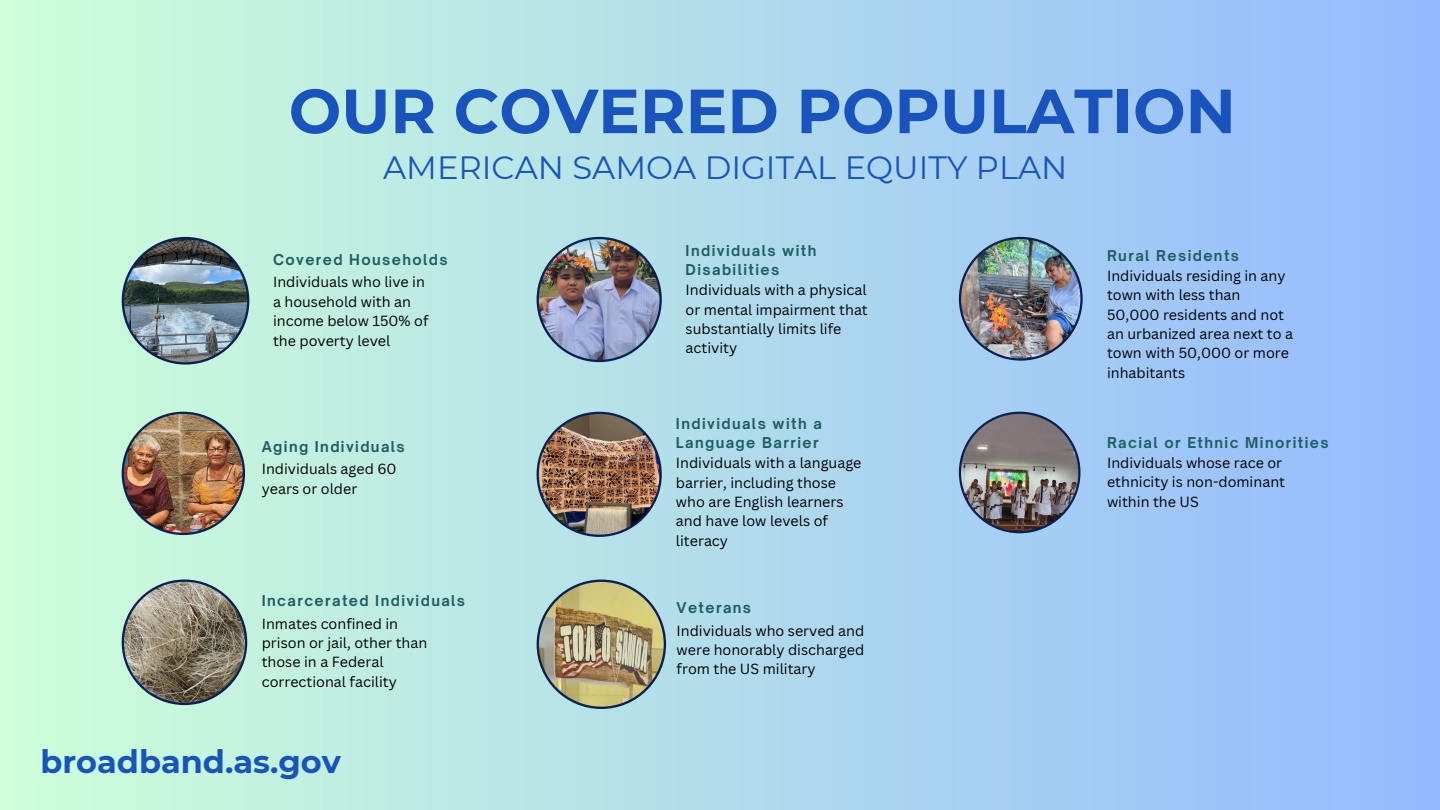
<style>
.page{position:relative;width:1440px;height:810px;background:#fff}
.page>*{position:absolute;margin:0;border:0;box-sizing:border-box;transform-origin:0 0}
.t1{font:700 62.2px "Montserrat";color:#1954be}
.t2{font:32.2px "Montserrat";color:#1954be}
.t3{font:700 32px "Montserrat";color:#1954be}
.t4{font:14.3px/19.3px "Canva Sans";color:#000}
.t5{font:700 14.3px/19.3px "Open Sauce One";letter-spacing:.1em;color:#205e61}
</style>
<div class="page">
<div style="left:0;top:0;width:1440px;height:810px;background:linear-gradient(to right,#cdffd8,#95bafe)"></div>
<img style="left:122px;top:237px;width:127px;height:128px">
<img style="left:122px;top:412px;width:123px;height:123px">
<svg style="left:122px;top:579px;width:125px;height:126px;background:#919685"></svg>
<img style="left:537px;top:580px;width:129px;height:129px">
<img style="left:537px;top:237px;width:125px;height:125px">
<img style="left:537px;top:412px;width:125px;height:125px">
<img style="left:959px;top:237px;width:124px;height:124px">
<img style="left:959px;top:412px;width:122px;height:121px">
<h1 class="t1" style="left:289px;top:73px;width:949px">OUR COVERED POPULATION</h1>
<h2 class="t2" style="left:383px;top:148px;width:686px">AMERICAN SAMOA DIGITAL EQUITY PLAN</h2>
<h6 class="t5" style="left:273px;top:250px;width:176px">Covered Households</h6>
<p class="t4" style="left:273px;top:272px;width:153px">Individuals who live in a household with an</p>
<p class="t4" style="left:273px;top:311px;width:157px">income below 150% of the poverty level</p>
<h6 class="t5" style="left:262px;top:437px;width:145px">Aging Individuals</h6>
<p class="t4" style="left:262px;top:459px;width:136px">Individuals aged 60 years or older</p>
<h6 class="t5" style="left:262px;top:591px;width:205px">Incarcerated Individuals</h6>
<p class="t4" style="left:262px;top:613px;width:167px">Inmates confined in prison or jail, other than those in a Federal correctional facility</p>
<h3 class="t3" style="left:40px;top:742px;width:302px">broadband.as.gov</h3>
<h4 class="t5" style="left:686px;top:240px;width:132px">Individuals with<br>Disabilities</h4>
<h5 class="t4" style="left:686px;top:280px;width:184px">Individuals with a physical or mental impairment that substantially limits life activity</h5>
<h6 class="t5" style="left:676px;top:413px;width:147px">Individuals with a<br>Language Barrier</h6>
<p class="t4" style="left:676px;top:453px;width:187px">Individuals with a language barrier, including those who are English learners and have low levels of literacy</p>
<h4 class="t5" style="left:677px;top:598px;width:76px">Veterans</h4>
<h5 class="t4" style="left:677px;top:620px;width:189px;text-align:justify">Individuals who served and were honorably discharged from the US military</h5>
<h4 class="t5" style="left:1107px;top:246px;width:134px">Rural Residents</h4>
<h5 class="t4" style="left:1107px;top:266px;width:188px">Individuals residing in any town with less than<br>50,000 residents and not an urbanized area next to a town with 50,000 or more inhabitants</h5>
<h4 class="t5" style="left:1107px;top:433px;width:223px">Racial or Ethnic Minorities</h4>
<h5 class="t4" style="left:1107px;top:453px;width:180px">Individuals whose race or ethnicity is non-dominant within the US</h5>
</div>
